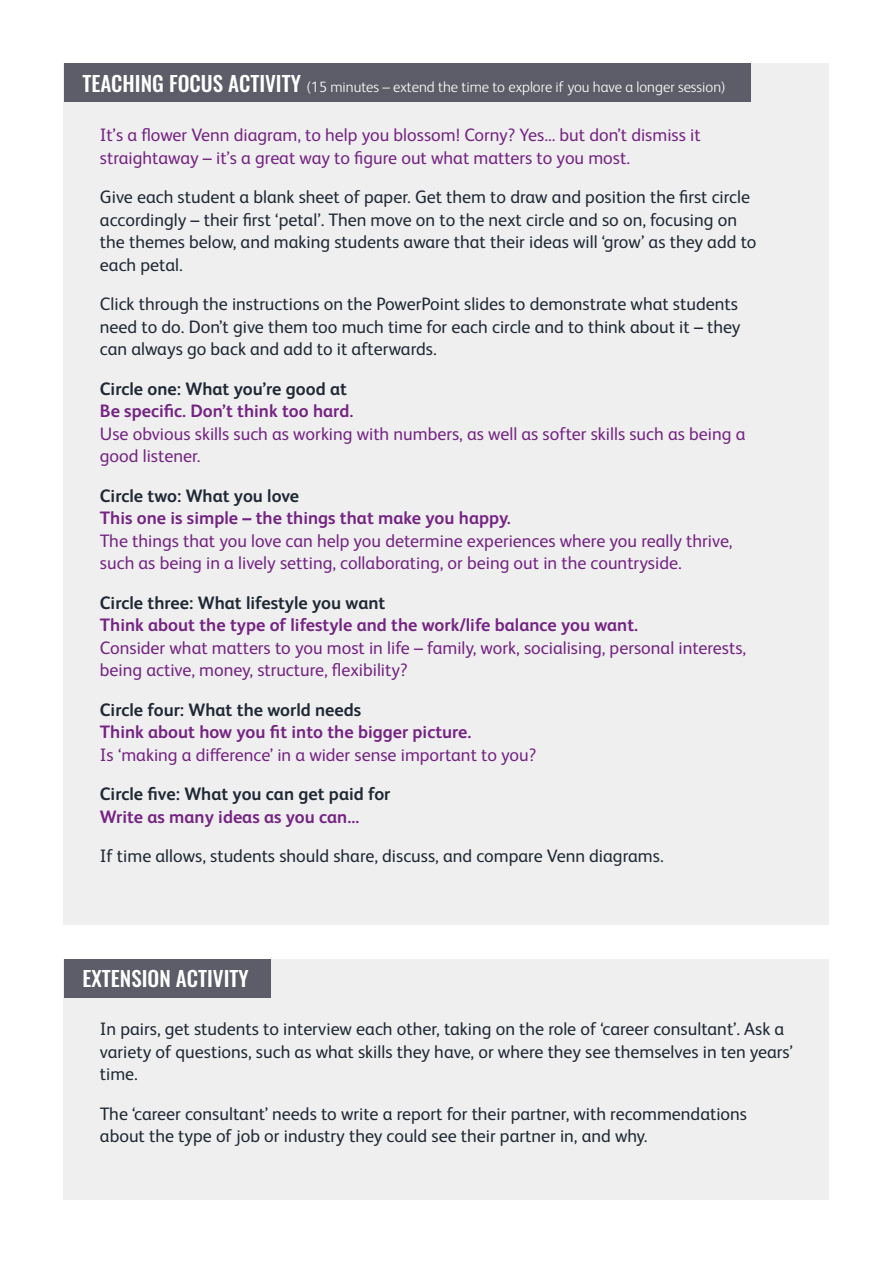
<style>
.page{position:relative;width:893px;height:1263px;background:#fff}
.page>*{position:absolute;margin:0;border:0;box-sizing:border-box;transform-origin:0 0}
.t1{font:500 21px "Oswald";color:#fff}
.t2{font:18px/22.5px "FS Albert Pro";color:#1f2834}
.t3{font:18px/22.5px "FS Albert Pro";color:#752482}
.t4{font:700 18px "FS Albert Pro";color:#752482}
.t5{font:700 18px "FS Albert Pro";color:#1f2834}
.t6{font:300 15px "FS Albert Pro";color:#fff}
.s1{font-family:"Oswald";font-weight:500;font-size:21px}
</style>
<div class="page">
<div style="left:64px;top:64px;width:765px;height:861px;background:#efeff0"></div>
<div style="left:64px;top:64px;width:686px;height:38px;background:#5c5d68"></div>
<div style="left:64px;top:959px;width:765px;height:240px;background:#efeff0"></div>
<div style="left:64px;top:959px;width:206px;height:38px;background:#5c5d68"></div>
<p class="t6" style="left:82px;top:77px;width:645px"><span class="s1">TEACHING FOCUS ACTIVITY</span> (15 minutes – extend the time to explore if you have a longer session)</p>
<p class="t3" style="left:100px;top:122px;width:602px">It’s a flower Venn diagram, to help you blossom! Corny? Yes… but don’t dismiss it straightaway – it’s a great way to figure out what matters to you most.</p>
<p class="t2" style="left:100px;top:184px;width:658px">Give each student a blank sheet of paper. Get them to draw and position the first circle accordingly – their first ‘petal’. Then move on to the next circle and so on, focusing on the themes below, and making students aware that their ideas will ‘grow’ as they add to each petal.</p>
<p class="t2" style="left:100px;top:291px;width:642px">Click through the instructions on the PowerPoint slides to demonstrate what students need to do. Don’t give them too much time for each circle and to think about it – they can always go back and add to it afterwards.</p>
<p class="t5" style="left:100px;top:376px;width:249px">Circle one: What you’re good at</p>
<p class="t4" style="left:100px;top:398px;width:255px">Be specific. Don’t think too hard.</p>
<p class="t3" style="left:100px;top:421px;width:647px">Use obvious skills such as working with numbers, as well as softer skills such as being a good listener.</p>
<p class="t5" style="left:100px;top:483px;width:201px">Circle two: What you love</p>
<p class="t4" style="left:100px;top:505px;width:412px">This one is simple – the things that make you happy.</p>
<p class="t3" style="left:100px;top:528px;width:634px">The things that you love can help you determine experiences where you really thrive, such as being in a lively setting, collaborating, or being out in the countryside.</p>
<p class="t5" style="left:100px;top:590px;width:287px">Circle three: What lifestyle you want</p>
<p class="t4" style="left:100px;top:612px;width:540px">Think about the type of lifestyle and the work/life balance you want.</p>
<p class="t3" style="left:100px;top:635px;width:648px">Consider what matters to you most in life – family, work, socialising, personal interests, being active, money, structure, flexibility?</p>
<p class="t5" style="left:100px;top:697px;width:263px">Circle four: What the world needs</p>
<p class="t4" style="left:100px;top:719px;width:373px">Think about how you fit into the bigger picture.</p>
<p class="t3" style="left:100px;top:742px;width:438px">Is ‘making a difference’ in a wider sense important to you?</p>
<p class="t5" style="left:100px;top:781px;width:292px">Circle five: What you can get paid for</p>
<p class="t4" style="left:100px;top:804px;width:261px">Write as many ideas as you can…</p>
<p class="t2" style="left:100px;top:843px;width:565px">If time allows, students should share, discuss, and compare Venn diagrams.</p>
<p class="t1" style="left:82px;top:968px;width:168px">EXTENSION ACTIVITY</p>
<p class="t2" style="left:100px;top:1016px;width:694px">In pairs, get students to interview each other, taking on the role of ‘career consultant’. Ask a variety of questions, such as what skills they have, or where they see themselves in ten years’ time.</p>
<p class="t2" style="left:100px;top:1101px;width:649px">The ‘career consultant’ needs to write a report for their partner, with recommendations about the type of job or industry they could see their partner in, and why.</p>
</div>
